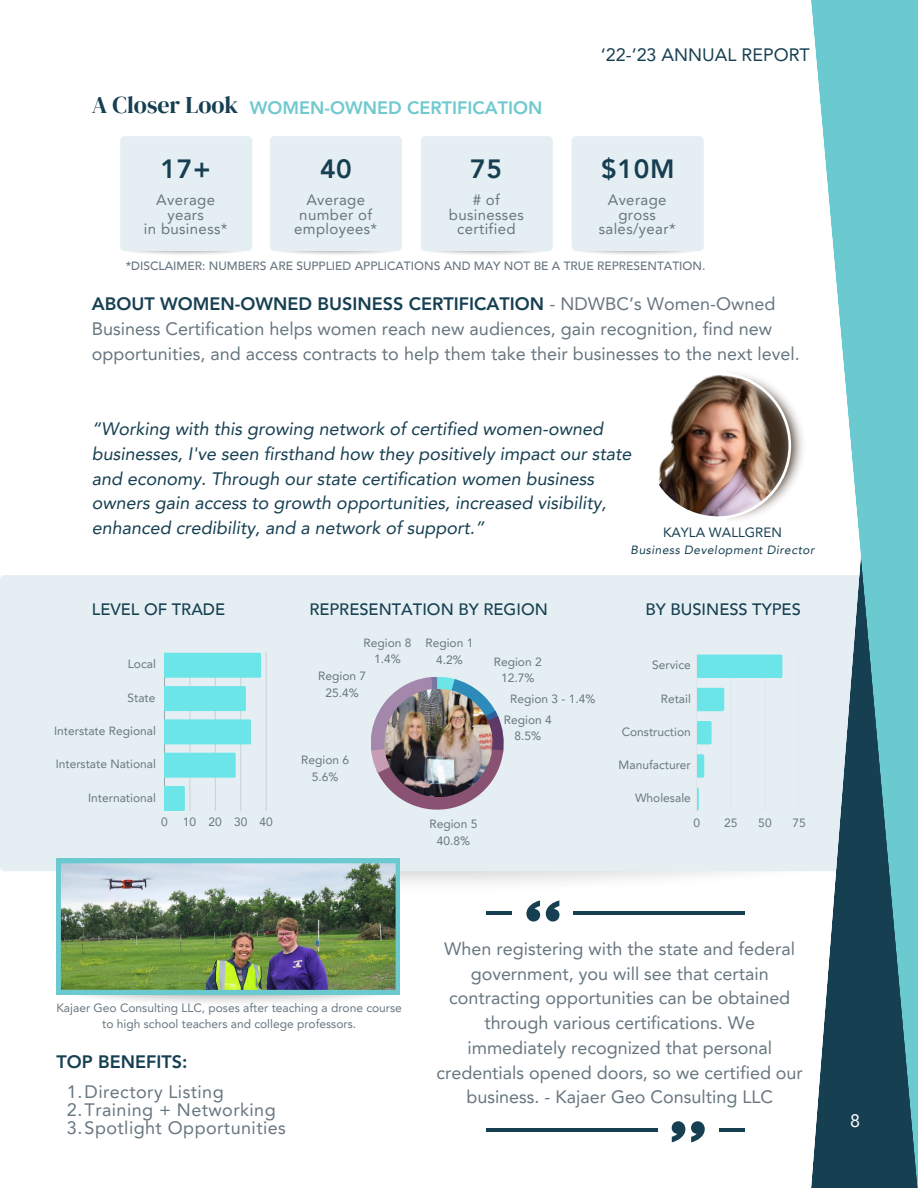
<style>
.page{position:relative;width:918px;height:1188px;background:#fff}
.page>*{position:absolute;margin:0;border:0;box-sizing:border-box;transform-origin:0 0}
.t1{font:800 26.4px "Avenir";letter-spacing:.025em;color:#163f51}
.t2{font:24px "DM Serif Display";color:#163f51}
.t3{font:18px/24.8px "Avenir LT Pro";color:#67767f}
.t4{font:italic 18px/24.8px "Avenir LT Pro";color:#163f51}
.t5{font:18px "Avenir LT Pro";letter-spacing:.025em;color:#67767f}
.t6{font:800 18px "Avenir LT Pro";color:#6fc9cf}
.t7{font:18px "Avenir LT Pro";color:#163f51}
.t8{font:800 18px "Avenir LT Pro";color:#163f51}
.t9{font:18px "Avenir LT Pro";color:#fff}
.t10{font:500 16.5px "Avenir";color:#163f51}
.t11{font:15px/14.7px "Avenir LT Pro";letter-spacing:.025em;color:#67767f;text-align:center}
.t12{font:13.5px "Avenir LT Pro";color:#163f51}
.t13{font:12px/16.8px "Avenir LT Pro";color:#67767f;text-align:center}
.t14{font:500 12px "Avenir";color:#67767f}
.t15{font:italic 12px "Avenir LT Pro";letter-spacing:.04em;color:#163f51}
.s1{font-weight:800;color:#163f51}
</style>
<div class="page">
<div style="left:0;top:575px;width:810px;height:296px;background:#e5eff3"></div>
<img style="left:56px;top:859px;width:344px;height:135px">
<svg style="left:810px;top:0;width:108px;height:1188px;fill:#6acad0"></svg>
<svg style="left:371px;top:677px;width:133px;height:133px;background:#c2bfce"></svg>
<svg style="left:697px;top:655px;width:102px;height:156px;background:#cbecf0"></svg>
<hr style="left:190px;top:653px;width:1px;height:158px;background:#67767f">
<hr style="left:215px;top:653px;width:1px;height:158px;background:#67767f">
<hr style="left:241px;top:653px;width:1px;height:158px;background:#67767f">
<hr style="left:266px;top:653px;width:1px;height:158px;background:#67767f">
<hr style="left:164px;top:653px;width:1px;height:158px;background:#67767f">
<div style="left:165px;top:653px;width:96px;height:25px;background:#6ce5e8"></div>
<div style="left:165px;top:686px;width:81px;height:25px;background:#6ce5e8"></div>
<div style="left:165px;top:719px;width:86px;height:25px;background:#6ce5e8"></div>
<div style="left:165px;top:753px;width:71px;height:25px;background:#6ce5e8"></div>
<svg style="left:165px;top:786px;width:20px;height:25px"></svg>
<div style="left:120px;top:136px;width:132px;height:115px;background:#e5eff3"></div>
<div style="left:270px;top:136px;width:132px;height:115px;background:#e5eff3"></div>
<div style="left:421px;top:136px;width:132px;height:115px;background:#e5eff3"></div>
<div style="left:572px;top:136px;width:132px;height:115px;background:#e5eff3"></div>
<img style="left:382px;top:686px;width:113px;height:113px">
<svg style="left:546px;top:900px;width:14px;height:22px"></svg>
<svg style="left:526px;top:900px;width:14px;height:22px"></svg>
<hr style="left:486px;top:911px;width:26px;height:4px;background:#163f51">
<hr style="left:574px;top:911px;width:171px;height:4px;background:#163f51">
<svg style="left:672px;top:1121px;width:13px;height:21px"></svg>
<svg style="left:691px;top:1121px;width:14px;height:21px"></svg>
<hr style="left:719px;top:1128px;width:26px;height:4px;background:#163f51">
<hr style="left:486px;top:1128px;width:171px;height:4px;background:#163f51">
<img style="left:727px;top:371px;width:85px;height:150px">
<img style="left:658px;top:372px;width:133px;height:147px">
<h5 class="t2" style="left:92px;top:88px;width:148px">A Closer Look</h5>
<p class="t6" style="left:250px;top:100px;width:294px">WOMEN-OWNED CERTIFICATION</p>
<h6 class="t1" style="left:161px;top:152px;width:52px">17+</h6>
<p class="t11" style="left:156px;top:194px;width:60px">Average years</p>
<p class="t11" style="left:144px;top:223px;width:85px">in business*</p>
<p class="t1" style="left:320px;top:152px;width:33px">40</p>
<p class="t11" style="left:294px;top:194px;width:84px">Average number of employees*</p>
<p class="t1" style="left:470px;top:152px;width:33px">75</p>
<h5 class="t11" style="left:449px;top:194px;width:76px"># of businesses certified</h5>
<h3 class="t7" style="left:601px;top:47px;width:211px">‘22-’23 ANNUAL REPORT</h3>
<p class="t1" style="left:601px;top:152px;width:75px">$10M</p>
<p class="t11" style="left:599px;top:194px;width:78px">Average gross sales/year*</p>
<p class="t14" style="left:126px;top:258px;width:581px">*DISCLAIMER: NUMBERS ARE SUPPLIED APPLICATIONS AND MAY NOT BE A TRUE REPRESENTATION.</p>
<h1 class="t3" style="left:92px;top:293px;width:710px"><span class="s1">ABOUT WOMEN-OWNED BUSINESS CERTIFICATION</span> - NDWBC’s Women-Owned<br>Business Certification helps women reach new audiences, gain recognition, find new opportunities, and access contracts to help them take their businesses to the next level.</h1>
<h1 class="t4" style="left:92px;top:418px;width:541px">“Working with this growing network of certified women-owned businesses, I've seen firsthand how they positively impact our state and economy. Through our state certification women business owners gain access to growth opportunities, increased visibility, enhanced credibility, and a network of support.”</h1>
<p class="t12" style="left:663px;top:527px;width:120px">KAYLA WALLGREN</p>
<h6 class="t15" style="left:631px;top:545px;width:185px">Business Development Director</h6>
<p class="t10" style="left:92px;top:599px;width:135px">LEVEL OF TRADE</p>
<h3 class="t10" style="left:309px;top:599px;width:240px">REPRESENTATION BY REGION</h3>
<p class="t10" style="left:645px;top:599px;width:157px">BY BUSINESS TYPES</p>
<p class="t13" style="left:128px;top:657px;width:30px">Local</p>
<p class="t13" style="left:128px;top:690px;width:30px">State</p>
<p class="t13" style="left:54px;top:724px;width:103px">Interstate Regional</p>
<p class="t13" style="left:56px;top:757px;width:102px">Interstate National</p>
<p class="t13" style="left:88px;top:790px;width:69px">International</p>
<p class="t13" style="left:161px;top:814px;width:8px">0</p>
<p class="t13" style="left:183px;top:814px;width:91px">10 20 30 40</p>
<p class="t13" style="left:364px;top:635px;width:50px">Region 8</p>
<h3 class="t13" style="left:374px;top:651px;width:28px">1.4%</h3>
<p class="t13" style="left:318px;top:668px;width:50px">Region 7<br>25.4%</p>
<p class="t13" style="left:425px;top:636px;width:50px">Region 1<br>4.2%</p>
<p class="t13" style="left:301px;top:752px;width:50px">Region 6<br>5.6%</p>
<p class="t13" style="left:429px;top:817px;width:50px">Region 5<br>40.8%</p>
<p class="t13" style="left:494px;top:654px;width:50px">Region 2<br>12.7%</p>
<p class="t13" style="left:504px;top:712px;width:50px">Region 4<br>8.5%</p>
<h5 class="t13" style="left:510px;top:692px;width:87px">Region 3 - 1.4%</h5>
<p class="t13" style="left:652px;top:658px;width:40px">Service</p>
<p class="t13" style="left:661px;top:691px;width:32px">Retail</p>
<p class="t13" style="left:622px;top:724px;width:71px">Construction</p>
<p class="t13" style="left:619px;top:757px;width:74px">Manufacturer</p>
<p class="t13" style="left:635px;top:791px;width:57px">Wholesale</p>
<p class="t13" style="left:694px;top:816px;width:8px">0</p>
<p class="t13" style="left:724px;top:816px;width:15px">25</p>
<p class="t13" style="left:758px;top:816px;width:15px">50</p>
<p class="t13" style="left:792px;top:816px;width:15px">75</p>
<p class="t13" style="left:56px;top:1000px;width:347px;line-height:16px">Kajaer Geo Consulting LLC, poses after teaching a drone course to high school teachers and college professors.</p>
<h5 class="t8" style="left:56px;top:1054px;width:132px">TOP BENEFITS:</h5>
<p class="t5" style="left:67px;top:1084px;width:158px">1.Directory Listing</p>
<p class="t5" style="left:67px;top:1102px;width:210px">2.Training + Networking</p>
<p class="t5" style="left:67px;top:1120px;width:221px">3.Spotlight Opportunities</p>
<h6 class="t3" style="left:436px;top:938px;width:368px;text-align:center">When registering with the state and federal government, you will see that certain contracting opportunities can be obtained through various certifications. We immediately recognized that personal credentials opened doors, so we certified our business. - Kajaer Geo Consulting LLC</h6>
<h3 class="t9" style="left:850px;top:1113px;width:12px">8</h3>
</div>
